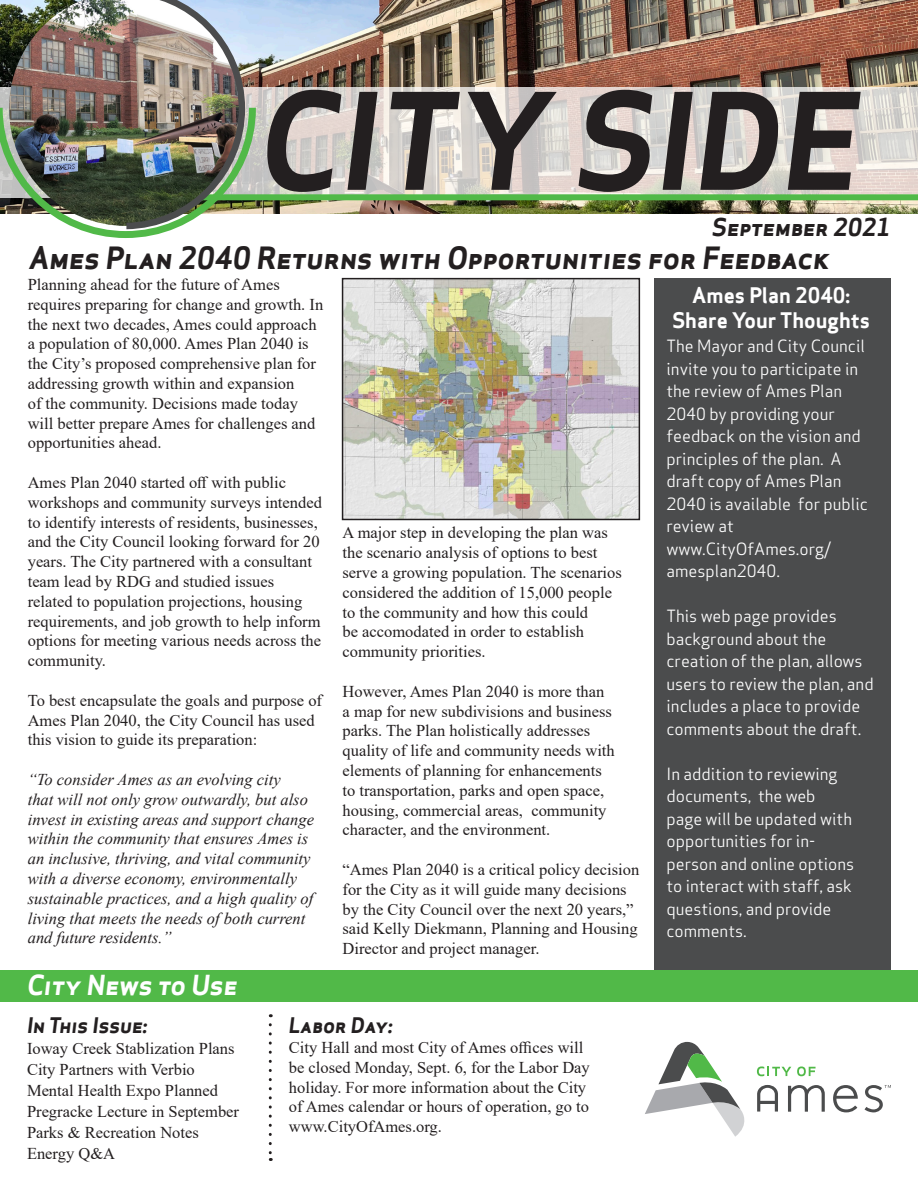
<style>
.page{position:relative;width:918px;height:1188px;background:#fff}
.page>*{position:absolute;margin:0;border:0;box-sizing:border-box;transform-origin:0 0}
.t1{font:italic 700 130.65px "Apex Sans";color:#231f20}
.t2{font:italic 700 30px "Apex Sans";color:#231f20}
.t3{font:italic 700 27px "Apex Sans";color:#fff}
.t4{font:italic 700 24px "Apex Sans";color:#231f20}
.t5{font:700 21px "Apex Sans";color:#fff}
.t6{font:italic 700 21px "Apex Sans";color:#231f20}
.t7{font:16.5px/19.8px "Times New Roman";color:#231f20}
.t8{font:16.5px/22.5px "Apex Sans";color:#fff}
.t9{font:italic 16.5px/19.8px "Times New Roman";color:#231f20}
</style>
<div class="page">
<div style="left:654px;top:279px;width:237px;height:691px;background:#4b4c4d"></div>
<img style="left:256px;top:0;width:662px;height:214px">
<svg style="left:256px;top:87px;width:662px;height:107px;background:#ddd7d1"></svg>
<div style="left:197px;top:194px;width:721px;height:6px;background:#51b948"></div>
<div style="left:0;top:970px;width:918px;height:31px;background:#51b948"></div>
<svg style="left:269px;top:1025px;width:3px;height:136px"></svg>
<svg style="left:757px;top:1067px;width:34px;height:9px"></svg>
<svg style="left:797px;top:1067px;width:19px;height:9px"></svg>
<svg style="left:645px;top:1042px;width:100px;height:95px"></svg>
<svg style="left:788px;top:1085px;width:37px;height:27px"></svg>
<svg style="left:833px;top:1085px;width:25px;height:27px"></svg>
<svg style="left:757px;top:1085px;width:21px;height:27px"></svg>
<svg style="left:865px;top:1085px;width:26px;height:27px"></svg>
<img style="left:0;top:0;width:256px;height:238px">
<img style="left:345px;top:281px;width:292px;height:236px">
<div style="left:342px;top:278px;width:298px;height:242px;border:2px solid #231f20"></div>
<p class="t1" style="left:259px;top:57px;width:602px">CITY SIDE</p>
<p class="t4" style="left:712px;top:212px;width:180px">September 2021</p>
<p class="t2" style="left:29px;top:238px;width:802px">Ames Plan 2040 Returns with Opportunities for Feedback</p>
<p class="t7" style="left:28px;top:274px;width:297px">Planning ahead for the future of Ames requires preparing for change and growth. In the next two decades, Ames could approach a population of 80,000. Ames Plan 2040 is the City’s proposed comprehensive plan for addressing growth within and expansion<br>of the community. Decisions made today will better prepare Ames for challenges and opportunities ahead.</p>
<p class="t7" style="left:28px;top:472px;width:296px">Ames Plan 2040 started off with public workshops and community surveys intended to identify interests of residents, businesses, and the City Council looking forward for 20 years. The City partnered with a consultant team lead by RDG and studied issues related to population projections, housing requirements, and job growth to help inform options for meeting various needs across the community.</p>
<p class="t7" style="left:28px;top:690px;width:296px">To best encapsulate the goals and purpose of<br>Ames Plan 2040, the City Council has used this vision to guide its preparation:</p>
<p class="t9" style="left:28px;top:769px;width:288px">“To consider Ames as an evolving city<br>that will not only grow outwardly, but also invest in existing areas and support change within the community that ensures Ames is an inclusive, thriving, and vital community with a diverse economy, environmentally sustainable practices, and a high quality of living that meets the needs of both current and future residents.”</p>
<p class="t5" style="left:692px;top:282px;width:159px">Ames Plan 2040:</p>
<p class="t5" style="left:672px;top:307px;width:199px">Share Your Thoughts</p>
<p class="t8" style="left:666px;top:333px;width:203px">The Mayor and City Council invite you to participate in the review of Ames Plan<br>2040 by providing your feedback on the vision and principles of the plan. A draft copy of Ames Plan<br>2040 is available for public review at</p>
<p class="t8" style="left:666px;top:536px;width:166px">www.CityOfAmes.org/ amesplan2040.</p>
<p class="t8" style="left:666px;top:603px;width:209px">This web page provides background about the creation of the plan, allows users to review the plan, and includes a place to provide comments about the draft.</p>
<p class="t8" style="left:666px;top:761px;width:189px">In addition to reviewing documents, the web page will be updated with opportunities for in&shy;person and online options to interact with staff, ask questions, and provide comments.</p>
<p class="t7" style="left:343px;top:522px;width:281px">A major step in developing the plan was the scenario analysis of options to best serve a growing population. The scenarios considered the addition of 15,000 people to the community and how this could<br>be accomodated in order to establish community priorities.</p>
<p class="t7" style="left:343px;top:681px;width:274px">However, Ames Plan 2040 is more than a map for new subdivisions and business parks. The Plan holistically addresses quality of life and community needs with elements of planning for enhancements to transportation, parks and open space, housing, commercial areas, community character, and the environment.</p>
<p class="t7" style="left:343px;top:859px;width:298px">“Ames Plan 2040 is a critical policy decision for the City as it will guide many decisions by the City Council over the next 20 years,” said Kelly Diekmann, Planning and Housing Director and project manager.</p>
<p class="t3" style="left:27px;top:967px;width:212px">City News to Use</p>
<p class="t6" style="left:27px;top:1012px;width:122px">In This Issue:</p>
<p class="t7" style="left:27px;top:1038px;width:209px">Ioway Creek Stablization Plans</p>
<p class="t7" style="left:27px;top:1059px;width:169px">City Partners with Verbio</p>
<p class="t7" style="left:27px;top:1080px;width:193px">Mental Health Expo Planned</p>
<p class="t7" style="left:27px;top:1101px;width:214px">Pregracke Lecture in September</p>
<p class="t7" style="left:27px;top:1122px;width:173px">Parks &amp; Recreation Notes</p>
<p class="t7" style="left:27px;top:1143px;width:90px">Energy Q&amp;A</p>
<p class="t6" style="left:289px;top:1012px;width:105px">Labor Day:</p>
<p class="t7" style="left:289px;top:1037px;width:302px">City Hall and most City of Ames offices will be closed Monday, Sept. 6, for the Labor Day holiday. For more information about the City of Ames calendar or hours of operation, go to www.CityOfAmes.org.</p>
</div>
